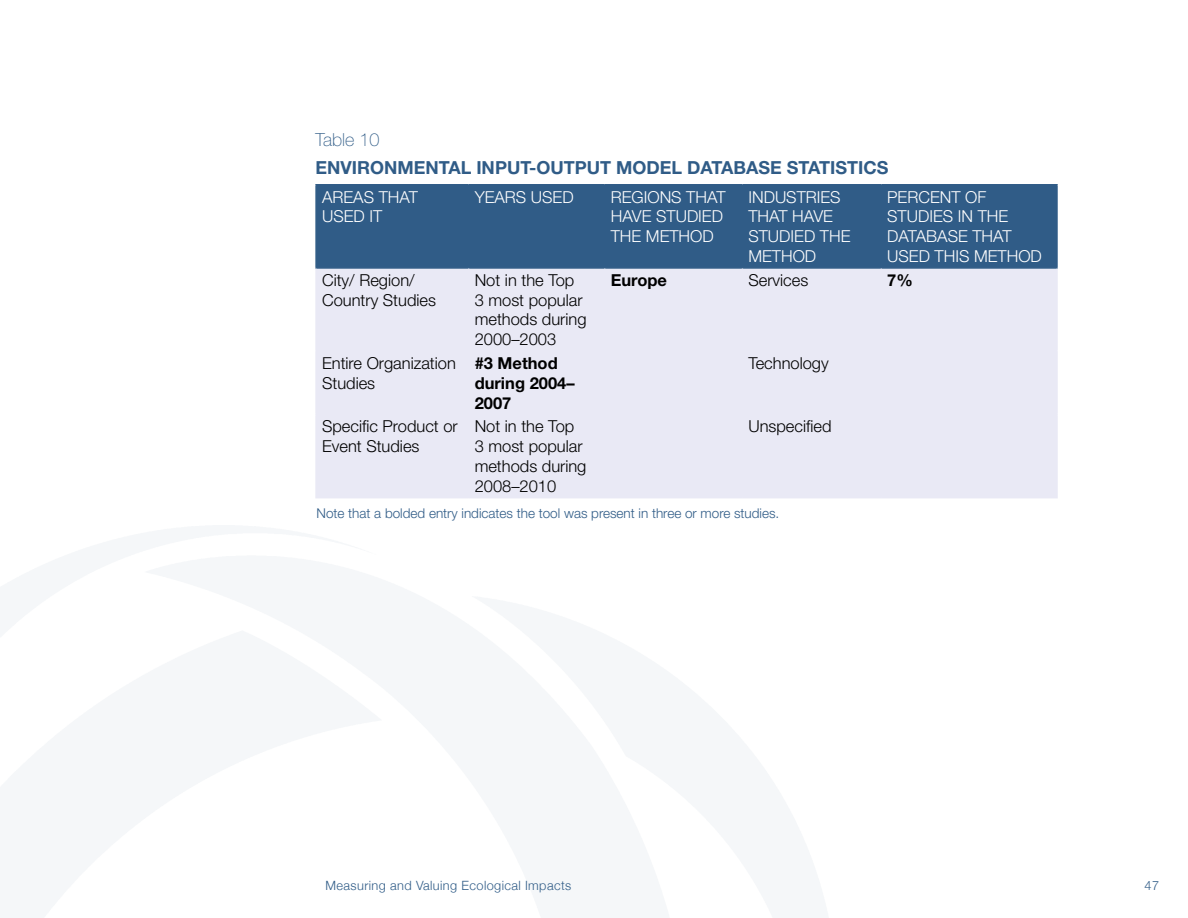
<style>
.page{position:relative;width:1188px;height:918px;background:#fff}
.page>*{position:absolute;margin:0;border:0;box-sizing:border-box;transform-origin:0 0}
.t1{font:700 18px "Helvetica Neue LT Std";color:#305c87}
.t2{font:100 18px "Helvetica Neue LT Std";color:#305c87}
.t3{font:300 16.5px/19.8px "Helvetica Neue LT Std";color:#000}
.t4{font:300 16.5px/19.8px "Helvetica Neue LT Std";color:#fff}
.t5{font:700 16.5px/19.8px "Helvetica Neue LT Std";color:#000}
.t6{font:300 13.5px "Helvetica Neue LT Std";color:#305c87}
.t7{font:300 12.75px "Helvetica Neue";letter-spacing:.03em;color:#305c87}
</style>
<div class="page">
<div style="left:317px;top:186px;width:739px;height:81px;background:#305c87"></div>
<div style="left:317px;top:269px;width:739px;height:228px;background:#e9e9f5"></div>
<hr style="left:315px;top:184px;width:154px;height:2px;background:#305c87">
<hr style="left:315px;top:186px;width:2px;height:81px;background:#305c87">
<hr style="left:469px;top:184px;width:136px;height:2px;background:#305c87">
<hr style="left:468px;top:186px;width:1px;height:81px;background:#305c87">
<hr style="left:605px;top:184px;width:137px;height:2px;background:#305c87">
<hr style="left:604px;top:186px;width:2px;height:81px;background:#305c87">
<hr style="left:742px;top:184px;width:139px;height:2px;background:#305c87">
<hr style="left:742px;top:186px;width:1px;height:81px;background:#305c87">
<hr style="left:881px;top:184px;width:177px;height:2px;background:#305c87">
<hr style="left:881px;top:186px;width:1px;height:81px;background:#305c87">
<hr style="left:1056px;top:186px;width:2px;height:81px;background:#305c87">
<hr style="left:315px;top:267px;width:154px;height:2px;background:#305c87">
<hr style="left:469px;top:267px;width:136px;height:2px;background:#305c87">
<hr style="left:605px;top:267px;width:137px;height:2px;background:#305c87">
<hr style="left:742px;top:267px;width:139px;height:2px;background:#305c87">
<hr style="left:881px;top:267px;width:177px;height:2px;background:#305c87">
<hr style="left:315px;top:269px;width:2px;height:81px;background:#e9e9f5">
<hr style="left:468px;top:269px;width:1px;height:81px;background:#e9e9f5">
<hr style="left:604px;top:269px;width:2px;height:81px;background:#e9e9f5">
<hr style="left:742px;top:269px;width:1px;height:81px;background:#e9e9f5">
<hr style="left:881px;top:269px;width:1px;height:81px;background:#e9e9f5">
<hr style="left:1056px;top:269px;width:2px;height:81px;background:#e9e9f5">
<hr style="left:315px;top:350px;width:154px;height:2px;background:#e9e9f5">
<hr style="left:315px;top:352px;width:2px;height:62px;background:#e9e9f5">
<hr style="left:469px;top:350px;width:136px;height:2px;background:#e9e9f5">
<hr style="left:468px;top:352px;width:1px;height:62px;background:#e9e9f5">
<hr style="left:605px;top:350px;width:137px;height:2px;background:#e9e9f5">
<hr style="left:604px;top:352px;width:2px;height:62px;background:#e9e9f5">
<hr style="left:742px;top:350px;width:139px;height:2px;background:#e9e9f5">
<hr style="left:742px;top:352px;width:1px;height:62px;background:#e9e9f5">
<hr style="left:881px;top:350px;width:177px;height:2px;background:#e9e9f5">
<hr style="left:881px;top:352px;width:1px;height:62px;background:#e9e9f5">
<hr style="left:1056px;top:352px;width:2px;height:62px;background:#e9e9f5">
<hr style="left:315px;top:414px;width:154px;height:1px;background:#e9e9f5">
<hr style="left:315px;top:415px;width:2px;height:82px;background:#e9e9f5">
<hr style="left:469px;top:414px;width:136px;height:1px;background:#e9e9f5">
<hr style="left:468px;top:415px;width:1px;height:82px;background:#e9e9f5">
<hr style="left:605px;top:414px;width:137px;height:1px;background:#e9e9f5">
<hr style="left:604px;top:415px;width:2px;height:82px;background:#e9e9f5">
<hr style="left:742px;top:414px;width:139px;height:1px;background:#e9e9f5">
<hr style="left:742px;top:415px;width:1px;height:82px;background:#e9e9f5">
<hr style="left:881px;top:414px;width:177px;height:1px;background:#e9e9f5">
<hr style="left:881px;top:415px;width:1px;height:82px;background:#e9e9f5">
<hr style="left:1056px;top:415px;width:2px;height:82px;background:#e9e9f5">
<hr style="left:315px;top:497px;width:154px;height:1px;background:#e9e9f5">
<hr style="left:469px;top:497px;width:136px;height:1px;background:#e9e9f5">
<hr style="left:605px;top:497px;width:137px;height:1px;background:#e9e9f5">
<hr style="left:742px;top:497px;width:139px;height:1px;background:#e9e9f5">
<hr style="left:881px;top:497px;width:177px;height:1px;background:#e9e9f5">
<p class="t2" style="left:315px;top:129px;width:66px">Table 10</p>
<p class="t1" style="left:315px;top:157px;width:575px">ENVIRONMENTAL INPUT-OUTPUT MODEL DATABASE STATISTICS</p>
<p class="t4" style="left:322px;top:186px;width:97px">AREAS THAT<br>USED IT</p>
<p class="t4" style="left:475px;top:186px;width:101px">YEARS USED</p>
<p class="t4" style="left:611px;top:186px;width:116px">REGIONS THAT<br>HAVE STUDIED<br>THE METHOD</p>
<p class="t4" style="left:748px;top:186px;width:104px">INDUSTRIES<br>THAT HAVE<br>STUDIED THE<br>METHOD</p>
<p class="t4" style="left:887px;top:186px;width:156px">PERCENT OF<br>STUDIES IN THE<br>DATABASE THAT<br>USED THIS METHOD</p>
<p class="t3" style="left:322px;top:270px;width:115px">City/ Region/<br>Country Studies</p>
<p class="t3" style="left:475px;top:270px;width:113px">Not in the Top<br>3 most popular methods during<br>2000–2003</p>
<p class="t5" style="left:611px;top:270px;width:58px">Europe</p>
<p class="t3" style="left:748px;top:270px;width:61px">Services</p>
<p class="t5" style="left:887px;top:270px;width:27px">7%</p>
<p class="t3" style="left:322px;top:353px;width:135px">Entire Organization<br>Studies</p>
<p class="t5" style="left:475px;top:353px;width:101px">#3 Method during 2004–<br>2007</p>
<p class="t3" style="left:748px;top:353px;width:82px">Technology</p>
<p class="t3" style="left:322px;top:416px;width:137px">Specific Product or<br>Event Studies</p>
<p class="t3" style="left:475px;top:416px;width:113px">Not in the Top<br>3 most popular methods during<br>2008–2010</p>
<p class="t3" style="left:748px;top:416px;width:85px">Unspecified</p>
<p class="t6" style="left:316px;top:505px;width:464px">Note that a bolded entry indicates the tool was present in three or more studies.</p>
<p class="t7" style="left:326px;top:878px;width:247px">Measuring and Valuing Ecological Impacts</p>
<p class="t7" style="left:1145px;top:878px;width:16px">47</p>
</div>
